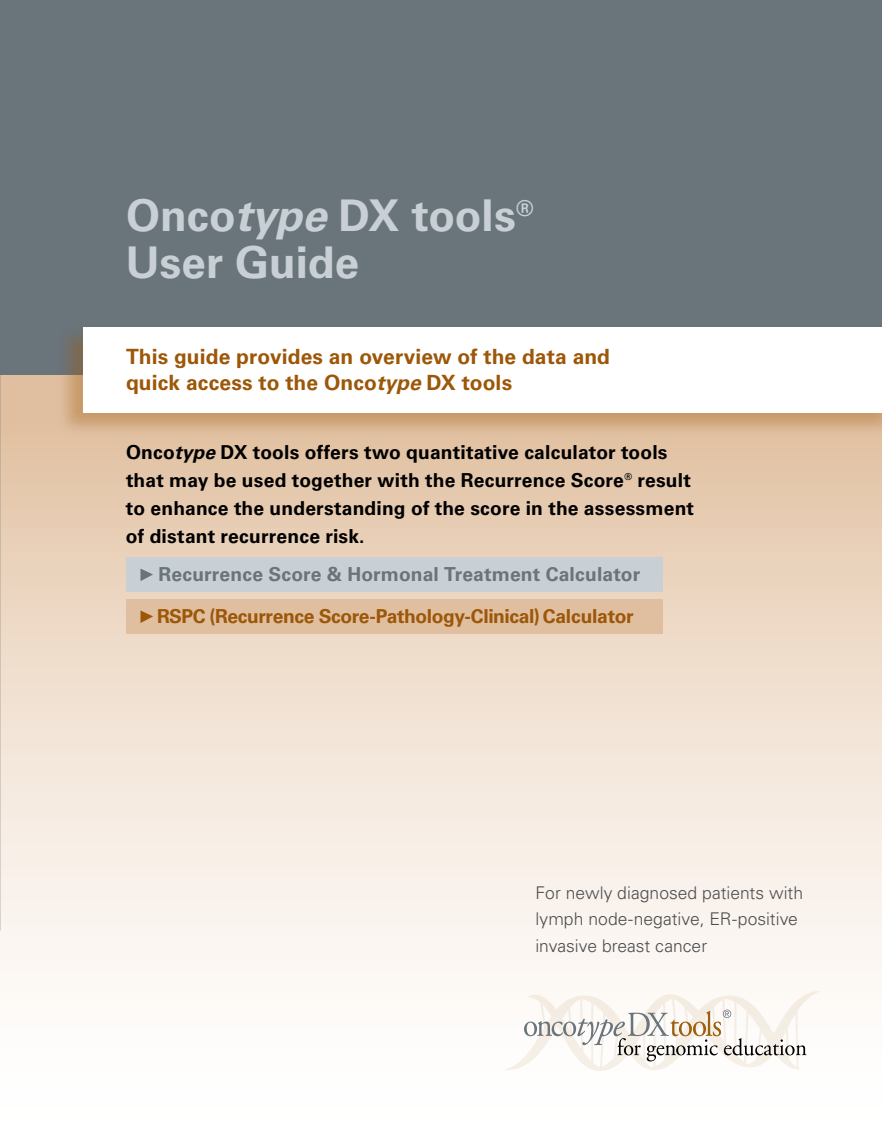
<style>
.page{position:relative;width:882px;height:1134px;background:#fff}
.page>*{position:absolute;margin:0;border:0;box-sizing:border-box;transform-origin:0 0}
.t1{font:700 43.75px/47.2px "Univers LT Std";color:#c9d0d5}
.t2{font:700 21px/26.2px "Univers LT Std";letter-spacing:.005em;color:#9c5708}
.t3{font:700 19.25px/28px "Univers LT Std";letter-spacing:.01em;color:#000}
.t4{font:700 19.25px "Univers LT Std";letter-spacing:-.02em;color:#9c5708}
.t5{font:700 19.25px "Univers LT Std";letter-spacing:.01em;color:#6a747b}
.t6{font:300 17.5px/26.2px "Univers LT Std";color:#4d4d4f}
.s1{font-style:italic}
</style>
<div class="page">
<div style="left:0;top:0;width:882px;height:377px;background:#6a747b"></div>
<div style="left:0;top:375px;width:882px;height:759px;background:linear-gradient(to bottom,#e1c0a1,#fff)"></div>
<svg style="left:504px;top:991px;width:317px;height:80px"></svg>
<div style="left:126px;top:557px;width:537px;height:34px;background:#c9d0d5"></div>
<svg style="left:140px;top:569px;width:13px;height:12px"></svg>
<div style="left:126px;top:599px;width:537px;height:34px;background:#e0bfa0"></div>
<svg style="left:140px;top:610px;width:13px;height:13px"></svg>
<div style="left:57px;top:324px;width:825px;height:114px;background:#9c5708;opacity:.35"></div>
<div style="left:83px;top:327px;width:799px;height:85px;background:#fff"></div>
<h1 class="t1" style="left:126px;top:192px;width:409px">Onco<span class="s1">type</span> DX tools<sup>®<br></sup>User Guide</h1>
<p class="t2" style="left:126px;top:344px;width:486px">This guide provides an overview of the data and quick access to the Onco<span class="s1">type</span> DX tools</p>
<p class="t3" style="left:126px;top:438px;width:570px">Onco<span class="s1">type</span> DX tools offers two quantitative calculator tools that may be used together with the Recurrence Score<sup>®</sup> result to enhance the understanding of the score in the assessment of distant recurrence risk.</p>
<p class="t5" style="left:158px;top:563px;width:483px">Recurrence Score &amp; Hormonal Treatment Calculator</p>
<p class="t4" style="left:157px;top:605px;width:478px">RSPC (Recurrence Score-Pathology-Clinical) Calculator</p>
<p class="t6" style="left:536px;top:880px;width:269px">For newly diagnosed patients with lymph node-negative, ER-positive invasive breast cancer</p>
</div>
